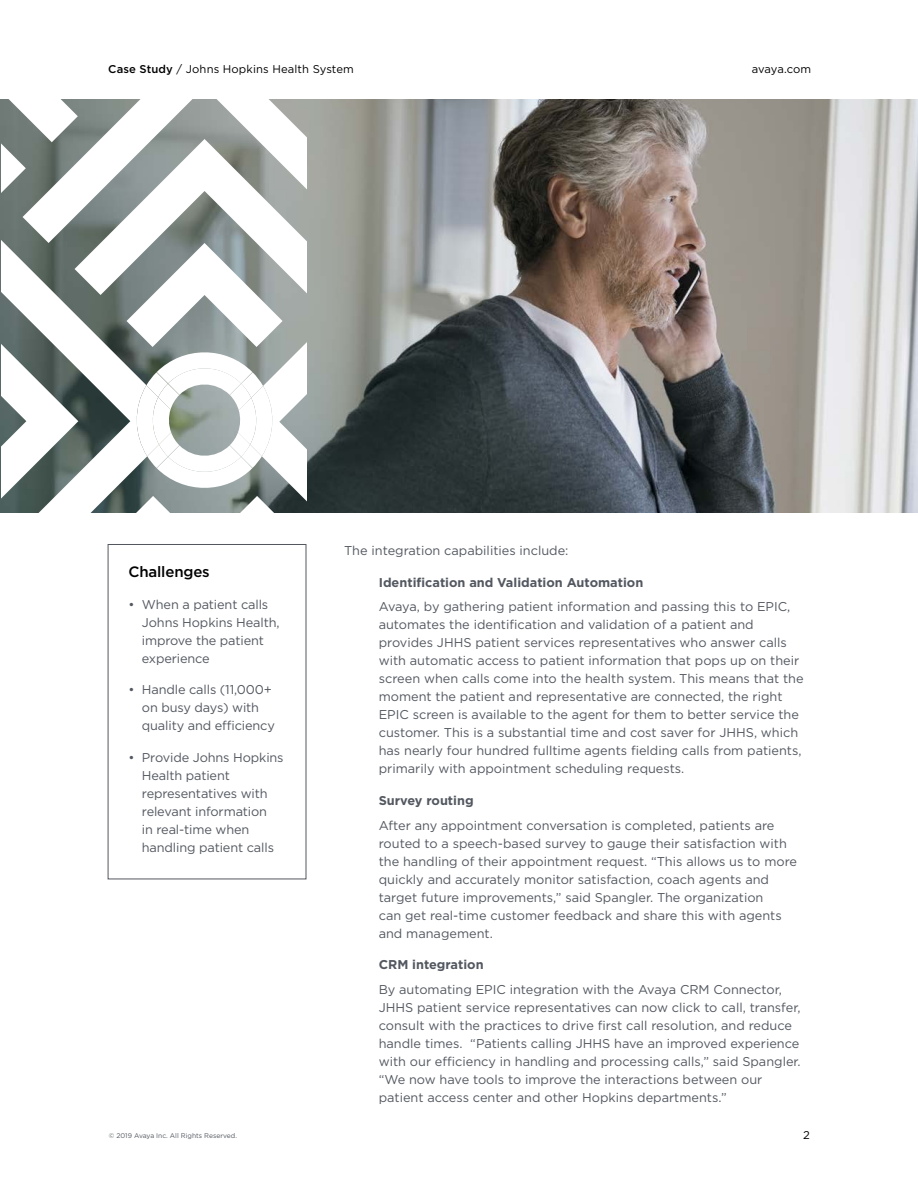
<style>
.page{position:relative;width:918px;height:1188px;background:#fff}
.page>*{position:absolute;margin:0;border:0;box-sizing:border-box;transform-origin:0 0}
.Subhead_2_Black_10_1{font:500 15px "Gotham";letter-spacing:-.01em;color:#000}
.Body_8_5_12{font:12.75px/18px "Gotham";color:#535860}
.Body_Bullet_8_5_12{font:12.75px/18px "Gotham";letter-spacing:-.01em;color:#535860}
.Body_8_5_12-2{font:700 12.75px "Gotham";color:#535860}
.Header_copy{font:11.25px "Gotham";letter-spacing:.01em;color:#000}
.Header_copy-2{font:11.25px "Gotham";letter-spacing:-.01em;color:#000}
.Footer__Copyright{font:6.75px "Gotham";color:#535860}
.s1{font-weight:500}
</style>
<div class="page">
<img style="left:0;top:99px;width:918px;height:414px">
<svg style="left:1px;top:99px;width:305px;height:414px"></svg>
<p class="Header_copy" style="left:108px;top:63px;width:247px"><span class="s1">Case Study</span> / Johns Hopkins Health System</p>
<p class="Header_copy-2" style="left:752px;top:63px;width:61px">avaya.com</p>
<p class="Subhead_2_Black_10_1" style="left:128px;top:564px;width:83px">Challenges</p>
<p class="Body_Bullet_8_5_12" style="left:142px;top:595px;width:139px;text-indent:-14px">• When a patient calls<br>Johns Hopkins Health, improve the patient experience</p>
<p class="Body_Bullet_8_5_12" style="left:142px;top:681px;width:134px;text-indent:-14px">• Handle calls (11,000+ on busy days) with quality and efficiency</p>
<p class="Body_Bullet_8_5_12" style="left:142px;top:748px;width:143px;text-indent:-14px">• Provide Johns Hopkins<br>Health patient representatives with relevant information<br>in real-time when handling patient calls</p>
<p class="Body_8_5_12" style="left:344px;top:541px;width:226px">The integration capabilities include:</p>
<p class="Body_8_5_12-2" style="left:379px;top:575px;width:266px">Identification and Validation Automation</p>
<p class="Body_8_5_12" style="left:379px;top:598px;width:426px">Avaya, by gathering patient information and passing this to EPIC, automates the identification and validation of a patient and provides JHHS patient services representatives who answer calls with automatic access to patient information that pops up on their screen when calls come into the health system. This means that the moment the patient and representative are connected, the right EPIC screen is available to the agent for them to better service the customer. This is a substantial time and cost saver for JHHS, which has nearly four hundred fulltime agents fielding calls from patients, primarily with appointment scheduling requests.</p>
<p class="Body_8_5_12-2" style="left:379px;top:793px;width:96px">Survey routing</p>
<p class="Body_8_5_12" style="left:379px;top:816px;width:420px">After any appointment conversation is completed, patients are routed to a speech-based survey to gauge their satisfaction with the handling of their appointment request. “This allows us to more quickly and accurately monitor satisfaction, coach agents and target future improvements,” said Spangler. The organization<br>can get real-time customer feedback and share this with agents and management.</p>
<p class="Body_8_5_12-2" style="left:379px;top:957px;width:106px">CRM integration</p>
<p class="Body_8_5_12" style="left:379px;top:980px;width:423px">By automating EPIC integration with the Avaya CRM Connector, JHHS patient service representatives can now click to call, transfer, consult with the practices to drive first call resolution, and reduce handle times. “Patients calling JHHS have an improved experience with our efficiency in handling and processing calls,” said Spangler. “We now have tools to improve the interactions between our patient access center and other Hopkins departments.”</p>
<p class="Footer__Copyright" style="left:109px;top:1132px;width:130px">© 2019 Avaya Inc. All Rights Reserved.</p>
<p class="Header_copy" style="left:803px;top:1129px;width:8px">2</p>
</div>
